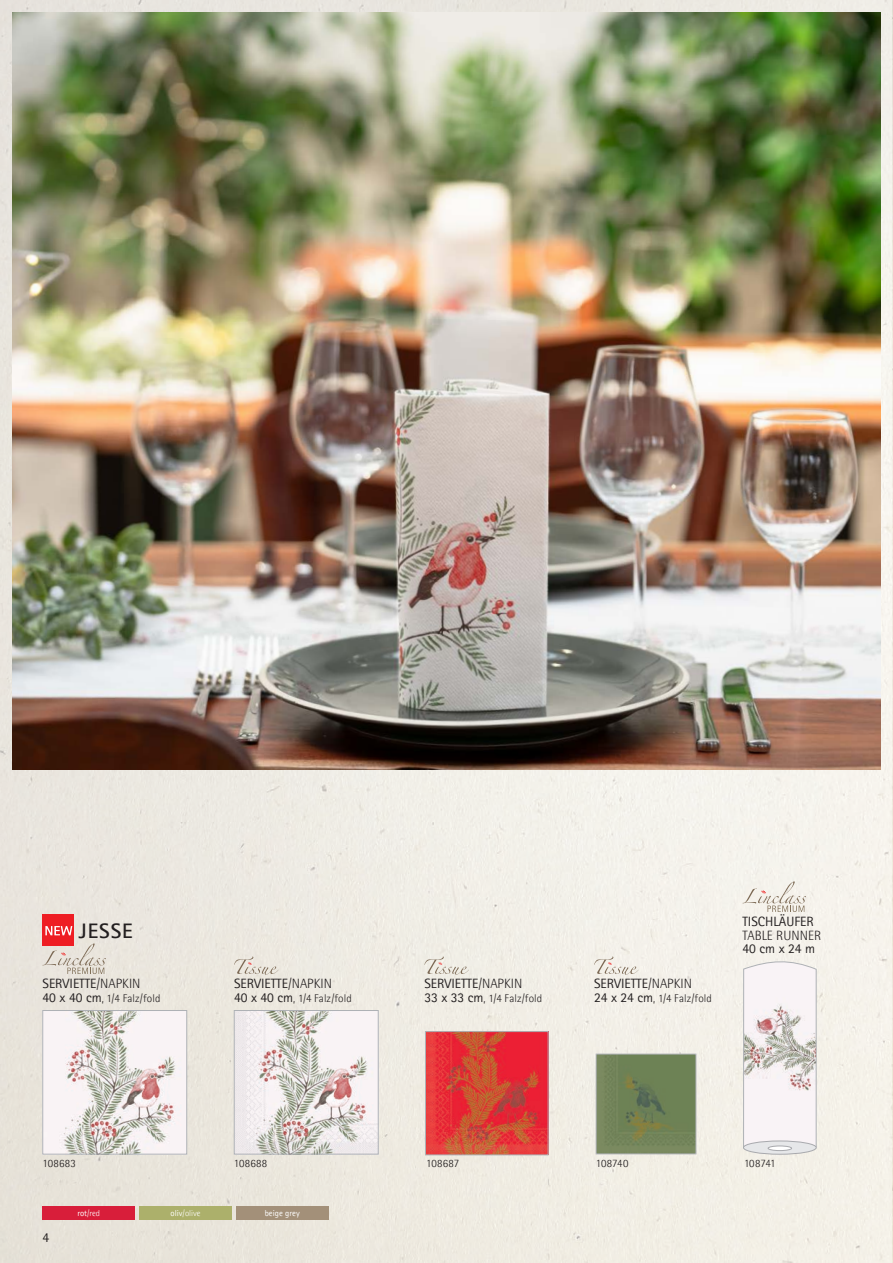
<style>
.page{position:relative;width:893px;height:1263px;background:#fff}
.page>*{position:absolute;margin:0;border:0;box-sizing:border-box;transform-origin:0 0}
.t1{font:700 21px "Agfa Rotis Sans Serif";letter-spacing:.05em;color:#231f20}
.t2{font:13.5px "Agfa Rotis Sans Serif";color:#231f20}
.t3{font:300 13.5px "Agfa Rotis Semisans";color:#231f20}
.t4{font:300 11.25px "Agfa Rotis Semisans";letter-spacing:.015em;color:#231f20}
.t5{font:300 8.7px "Agfa Rotis Semisans";color:#fff}
.t6{font:8.7px "Agfa Rotis Sans Serif";color:#fff}
.s1{font-family:"Agfa Rotis Semisans";font-weight:300}
.s2{font-family:"Agfa Rotis Sans Serif";font-weight:400;font-size:13.5px}
.s3{font-family:"Agfa Rotis Sans Serif";font-weight:400}
</style>
<div class="page">
<img style="left:0;top:0;width:893px;height:1263px">
<img style="left:598px;top:1056px;width:96px;height:96px">
<div style="left:596px;top:1054px;width:100px;height:100px;border:1px solid #aeb1b5"></div>
<img style="left:427px;top:1033px;width:119px;height:120px">
<div style="left:425px;top:1031px;width:123px;height:124px;border:1px solid #aeb1b5"></div>
<img style="left:45px;top:1012px;width:140px;height:140px">
<div style="left:43px;top:1010px;width:144px;height:144px;border:1px solid #aeb1b5"></div>
<img style="left:236px;top:1012px;width:140px;height:140px">
<div style="left:234px;top:1010px;width:144px;height:144px;border:1px solid #aeb1b5"></div>
<svg style="left:743px;top:959px;width:74px;height:189px"></svg>
<div style="left:743px;top:1141px;width:73px;height:13px;background:#e6e7e9;border-radius:50%"></div>
<div style="left:743px;top:1141px;width:73px;height:13px;border:1px solid #a8a9ad;border-radius:50%"></div>
<svg style="left:768px;top:1146px;width:24px;height:4px"></svg>
<div style="left:768px;top:1146px;width:24px;height:5px;border:1px solid #a8a9ad;border-radius:50%"></div>
<svg style="left:234px;top:956px;width:45px;height:19px"></svg>
<svg style="left:424px;top:956px;width:45px;height:19px"></svg>
<svg style="left:594px;top:956px;width:45px;height:19px"></svg>
<svg style="left:743px;top:881px;width:63px;height:31px;background:#e7e2da"></svg>
<img style="left:13px;top:13px;width:867px;height:757px">
<svg style="left:43px;top:943px;width:63px;height:31px;background:#dcd6cc"></svg>
<div style="left:43px;top:914px;width:31px;height:32px;background:#ee1d23"></div>
<svg style="left:45px;top:926px;width:27px;height:9px"></svg>
<div style="left:139px;top:1206px;width:93px;height:14px;background:#acb06b"></div>
<div style="left:43px;top:1206px;width:92px;height:14px;background:#d81e3a"></div>
<div style="left:236px;top:1206px;width:92px;height:14px;background:#a39079"></div>
<h1 class="t1" style="left:79px;top:918px;width:55px">JESSE</h1>
<p class="t2" style="left:43px;top:975px;width:100px">SERVIETTE<span class="s1">/NAPKIN</span></p>
<p class="t4" style="left:43px;top:991px;width:119px"><span class="s2">40 x 40 cm</span>, 1/4 Falz/fold</p>
<p class="t2" style="left:234px;top:976px;width:100px">SERVIETTE<span class="s1">/NAPKIN</span></p>
<p class="t4" style="left:234px;top:991px;width:119px"><span class="s2">40 x 40 cm</span>, 1/4 Falz/fold</p>
<p class="t2" style="left:424px;top:976px;width:100px">SERVIETTE<span class="s1">/NAPKIN</span></p>
<p class="t4" style="left:424px;top:991px;width:119px"><span class="s2">33 x 33 cm</span>, 1/4 Falz/fold</p>
<p class="t2" style="left:594px;top:976px;width:100px">SERVIETTE<span class="s1">/NAPKIN</span></p>
<p class="t4" style="left:594px;top:991px;width:119px"><span class="s2">24 x 24 cm</span>, 1/4 Falz/fold</p>
<p class="t2" style="left:742px;top:914px;width:73px">TISCHLÄUFER</p>
<p class="t3" style="left:742px;top:927px;width:80px">TABLE RUNNER</p>
<p class="t2" style="left:742px;top:941px;width:74px">40 cm x 24 m</p>
<p class="t4" style="left:43px;top:1157px;width:35px">108683</p>
<p class="t4" style="left:234px;top:1157px;width:35px">108688</p>
<p class="t4" style="left:426px;top:1157px;width:35px">108687</p>
<p class="t4" style="left:596px;top:1157px;width:34px">108740</p>
<p class="t4" style="left:744px;top:1157px;width:33px">108741</p>
<p class="t2" style="left:43px;top:1229px;width:8px">4</p>
<p class="t5" style="left:77px;top:1208px;width:24px"><span class="s3">rot</span>/red</p>
<p class="t5" style="left:170px;top:1208px;width:32px"><span class="s3">oliv</span>/olive</p>
<p class="t6" style="left:265px;top:1207px;width:36px">beige grey</p>
</div>
